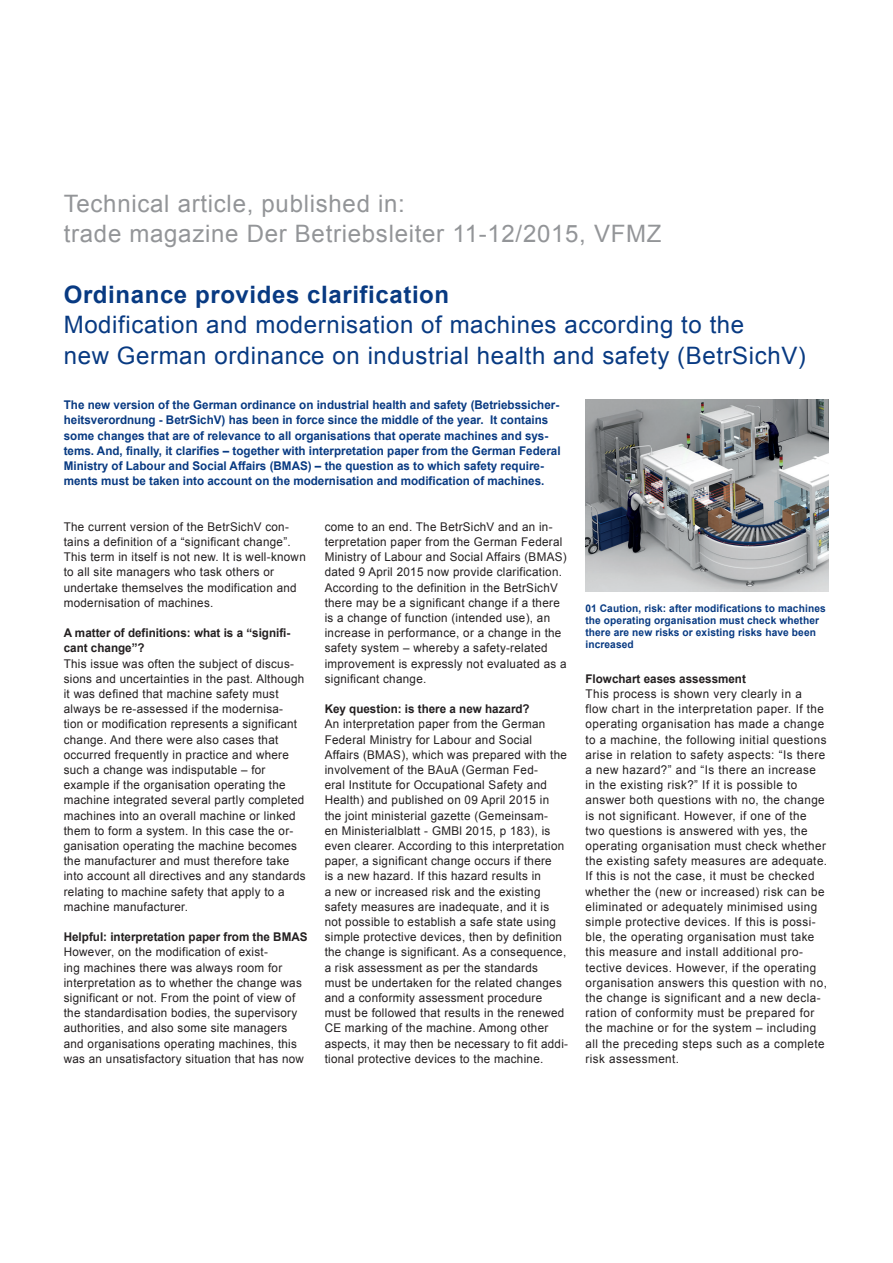
<style>
.page{position:relative;width:893px;height:1263px;background:#fff}
.page>*{position:absolute;margin:0;border:0;box-sizing:border-box;transform-origin:0 0}
.t1{font:24px/30.5px "Arial";letter-spacing:.025em;color:#083a82}
.t2{font:24px/30.5px "Arial";letter-spacing:.03em;color:#939598}
.t3{font:700 24px "Arial";letter-spacing:.025em;color:#083a82}
.t4{font:12px/15.1px "Arial";letter-spacing:.025em;color:#231f20}
.t5{font:700 12px/15.1px "Arial";color:#083a82}
.t6{font:700 12px/15.1px "Arial";color:#231f20}
.t7{font:700 10.5px/12px "Arial";letter-spacing:.01em;color:#083a82}
</style>
<div class="page">
<img style="left:586px;top:400px;width:243px;height:191px">
<h1 class="t2" style="left:64px;top:188px;width:599px">Technical article, published in:<br>trade magazine Der Betriebsleiter 11-12/2015, VFMZ</h1>
<h1 class="t3" style="left:64px;top:278px;width:387px">Ordinance provides clarification</h1>
<h1 class="t1" style="left:64px;top:310px;width:744px">Modification and modernisation of machines according to the<br>new German ordinance on industrial health and safety (BetrSichV)</h1>
<p class="t5" style="left:64px;top:398px;width:498px">The new version of the German ordinance on industrial health and safety (Betriebssicher&shy;heitsverordnung - BetrSichV) has been in force since the middle of the year. It contains some changes that are of relevance to all organisations that operate machines and sys&shy;tems. And, finally, it clarifies – together with interpretation paper from the German Federal Ministry of Labour and Social Affairs (BMAS) – the question as to which safety require&shy;ments must be taken into account on the modernisation and modification of machines.</p>
<p class="t4" style="left:325px;top:519px;width:243px">come to an end. The BetrSichV and an in&shy;terpretation paper from the German Federal Ministry of Labour and Social Affairs (BMAS) dated 9 April 2015 now provide clarification.<br>According to the definition in the BetrSichV there may be a significant change if a there is a change of function (intended use), an increase in performance, or a change in the safety system – whereby a safety-related improvement is expressly not evaluated as a significant change.</p>
<p class="t6" style="left:325px;top:702px;width:207px">Key question: is there a new hazard?</p>
<p class="t4" style="left:325px;top:717px;width:245px">An interpretation paper from the German Federal Ministry for Labour and Social Affairs (BMAS), which was prepared with the involvement of the BAuA (German Fed-<br>eral Institute for Occupational Safety and Health) and published on 09 April 2015 in the joint ministerial gazette (Gemeinsam-<br>en Ministerialblatt - GMBl 2015, p 183), is even clearer. According to this interpretation paper, a significant change occurs if there<br>is a new hazard. If this hazard results in<br>a new or increased risk and the existing safety measures are inadequate, and it is not possible to establish a safe state using simple protective devices, then by definition the change is significant. As a consequence, a risk assessment as per the standards<br>must be undertaken for the related changes and a conformity assessment procedure must be followed that results in the renewed CE marking of the machine. Among other aspects, it may then be necessary to fit addi&shy;tional protective devices to the machine.</p>
<p class="t4" style="left:64px;top:519px;width:244px">The current version of the BetrSichV con&shy;tains a definition of a “significant change”.<br>This term in itself is not new. It is well-known to all site managers who task others or undertake themselves the modification and modernisation of machines.</p>
<p class="t6" style="left:64px;top:626px;width:228px">A matter of definitions: what is a “signifi&shy;cant change”?</p>
<p class="t4" style="left:64px;top:656px;width:243px">This issue was often the subject of discus&shy;sions and uncertainties in the past. Although it was defined that machine safety must always be re-assessed if the modernisa&shy;tion or modification represents a significant change. And there were also cases that occurred frequently in practice and where such a change was indisputable – for example if the organisation operating the machine integrated several partly completed machines into an overall machine or linked them to form a system. In this case the or&shy;ganisation operating the machine becomes the manufacturer and must therefore take into account all directives and any standards relating to machine safety that apply to a machine manufacturer.</p>
<p class="t6" style="left:64px;top:930px;width:245px">Helpful: interpretation paper from the BMAS</p>
<p class="t4" style="left:64px;top:945px;width:242px">However, on the modification of exist-<br>ing machines there was always room for interpretation as to whether the change was significant or not. From the point of view of the standardisation bodies, the supervisory authorities, and also some site managers and organisations operating machines, this was an unsatisfactory situation that has now</p>
<p class="t7" style="left:585px;top:602px;width:242px">01 Caution, risk: after modifications to machines the operating organisation must check whether there are new risks or existing risks have been increased</p>
<p class="t6" style="left:585px;top:671px;width:162px">Flowchart eases assessment</p>
<p class="t4" style="left:585px;top:686px;width:243px">This process is shown very clearly in a<br>flow chart in the interpretation paper. If the operating organisation has made a change to a machine, the following initial questions arise in relation to safety aspects: “Is there a new hazard?” and “Is there an increase in the existing risk?” If it is possible to answer both questions with no, the change is not significant. However, if one of the two questions is answered with yes, the operating organisation must check whether the existing safety measures are adequate.<br>If this is not the case, it must be checked whether the (new or increased) risk can be eliminated or adequately minimised using simple protective devices. If this is possi&shy;ble, the operating organisation must take this measure and install additional pro&shy;tective devices. However, if the operating organisation answers this question with no, the change is significant and a new decla&shy;ration of conformity must be prepared for the machine or for the system – including all the preceding steps such as a complete risk assessment.</p>
</div>
